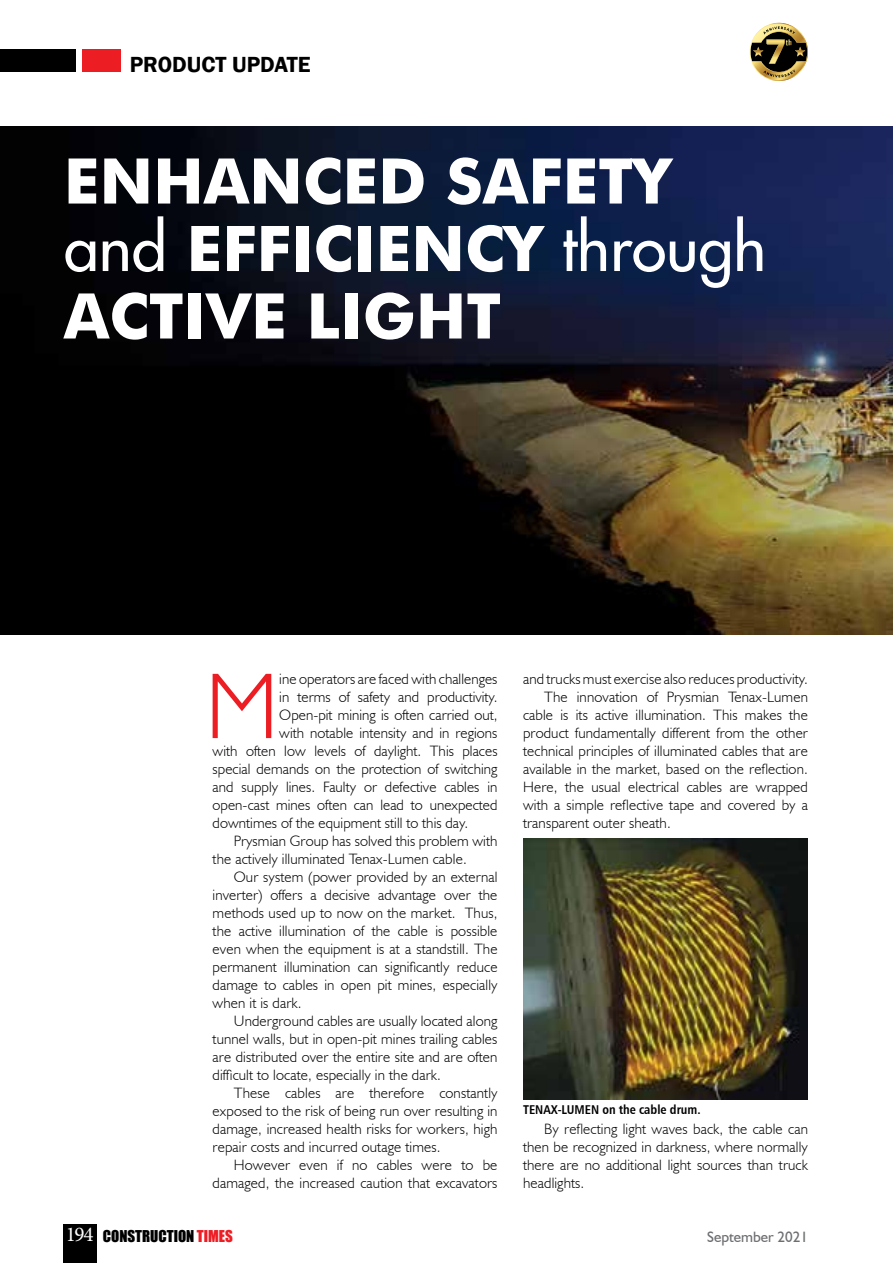
<style>
.page{position:relative;width:893px;height:1263px;background:#fff}
.page>*{position:absolute;margin:0;border:0;box-sizing:border-box;transform-origin:0 0}
.t1{font:300 94.05px "Humanist 521 BT";color:#ed1d24}
.t2{font:700 63px/67.5px "Futura";color:#fff}
.t3{font:600 22.5px "Franklin Gothic";color:#000}
.t4{font:300 15px/18px "Humanist 521 BT";letter-spacing:.01em;color:#000;text-align:justify}
.t5{font:15px "Impact";color:#000}
.t6{font:15px "Humanist 521 BT";color:#6d6e71}
.t7{font:12.75px "Humanist 777 BT Bold Condensed B";color:#000}
.s1{font-weight:400}
.s2{font-family:"Minion Pro";font-size:21px;color:#fff}
.s3{color:#ed1d24}
</style>
<div class="page">
<div style="left:0;top:50px;width:75px;height:22px;background:#000"></div>
<div style="left:82px;top:50px;width:39px;height:22px;background:#ed1d24"></div>
<div style="left:63px;top:1224px;width:34px;height:39px;background:#000"></div>
<svg style="left:750px;top:23px;width:57px;height:57px"></svg>
<img style="left:0;top:126px;width:893px;height:508px">
<img style="left:523px;top:839px;width:285px;height:260px">
<h3 class="t3" style="left:130px;top:51px;width:183px">PRODUCT UPDATE</h3>
<h2 class="t2" style="left:64px;top:143px;width:704px">ENHANCED SAFETY <span class="s1">and</span> EFFICIENCY <span class="s1">through<br></span>ACTIVE LIGHT</h2>
<h1 class="t1" style="left:205px;top:648px;width:75px">M</h1>
<p class="t4" style="left:279px;top:670px;width:220px">ine operators are faced with challenges</p>
<p class="t4" style="left:279px;top:688px;width:220px">in terms of safety and productivity.</p>
<p class="t4" style="left:279px;top:706px;width:220px">Open-pit mining is often carried out,</p>
<p class="t4" style="left:279px;top:724px;width:220px">with notable intensity and in regions</p>
<p class="t4" style="left:213px;top:742px;width:286px">with often low levels of daylight. This places</p>
<p class="t4" style="left:213px;top:760px;width:286px">special demands on the protection of switching</p>
<p class="t4" style="left:213px;top:778px;width:286px">and supply lines. Faulty or defective cables in</p>
<p class="t4" style="left:213px;top:796px;width:286px">open-cast mines often can lead to unexpected</p>
<p class="t4" style="left:213px;top:814px;width:257px">downtimes of the equipment still to this day.</p>
<p class="t4" style="left:234px;top:832px;width:265px">Prysmian Group has solved this problem with</p>
<p class="t4" style="left:213px;top:850px;width:256px">the actively illuminated Tenax-Lumen cable.</p>
<p class="t4" style="left:234px;top:868px;width:265px">Our system (power provided by an external</p>
<p class="t4" style="left:213px;top:886px;width:286px">inverter) offers a decisive advantage over the</p>
<p class="t4" style="left:213px;top:904px;width:286px">methods used up to now on the market. Thus,</p>
<p class="t4" style="left:213px;top:922px;width:286px">the active illumination of the cable is possible</p>
<p class="t4" style="left:213px;top:940px;width:286px">even when the equipment is at a standstill. The</p>
<p class="t4" style="left:213px;top:958px;width:286px">permanent illumination can significantly reduce</p>
<p class="t4" style="left:213px;top:976px;width:286px">damage to cables in open pit mines, especially</p>
<p class="t4" style="left:213px;top:994px;width:91px">when it is dark.</p>
<p class="t4" style="left:234px;top:1012px;width:265px">Underground cables are usually located along</p>
<p class="t4" style="left:213px;top:1030px;width:286px">tunnel walls, but in open-pit mines trailing cables</p>
<p class="t4" style="left:213px;top:1048px;width:286px">are distributed over the entire site and are often</p>
<p class="t4" style="left:213px;top:1066px;width:230px">difficult to locate, especially in the dark.</p>
<p class="t4" style="left:234px;top:1084px;width:265px">These cables are therefore constantly</p>
<p class="t4" style="left:213px;top:1102px;width:286px">exposed to the risk of being run over resulting in</p>
<p class="t4" style="left:213px;top:1120px;width:286px">damage, increased health risks for workers, high</p>
<p class="t4" style="left:213px;top:1138px;width:229px">repair costs and incurred outage times.</p>
<p class="t4" style="left:234px;top:1156px;width:265px">However even if no cables were to be</p>
<p class="t4" style="left:213px;top:1174px;width:286px">damaged, the increased caution that excavators</p>
<p class="t4" style="left:523px;top:670px;width:286px">and trucks must exercise also reduces productivity.</p>
<p class="t4" style="left:544px;top:688px;width:265px">The innovation of Prysmian Tenax-Lumen</p>
<p class="t4" style="left:523px;top:706px;width:286px">cable is its active illumination. This makes the</p>
<p class="t4" style="left:523px;top:724px;width:286px">product fundamentally different from the other</p>
<p class="t4" style="left:523px;top:742px;width:286px">technical principles of illuminated cables that are</p>
<p class="t4" style="left:523px;top:760px;width:286px">available in the market, based on the reflection.</p>
<p class="t4" style="left:523px;top:778px;width:286px">Here, the usual electrical cables are wrapped</p>
<p class="t4" style="left:523px;top:796px;width:286px">with a simple reflective tape and covered by a</p>
<p class="t4" style="left:523px;top:814px;width:149px">transparent outer sheath.</p>
<p class="t7" style="left:523px;top:1102px;width:8px">TENA</p>
<p class="t7" style="left:551px;top:1102px;width:151px">X-LUMEN on the cable drum.</p>
<p class="t4" style="left:523px;top:1120px;width:286px;text-indent:21px">By reflecting light waves back, the cable can then be recognized in darkness, where normally there are no additional light sources than truck headlights.</p>
<p class="t5" style="left:66px;top:1224px;width:169px"><span class="s2">194</span> CONSTRUCTION <span class="s3">TIMES</span></p>
<p class="t6" style="left:707px;top:1228px;width:102px">September 2021</p>
</div>
